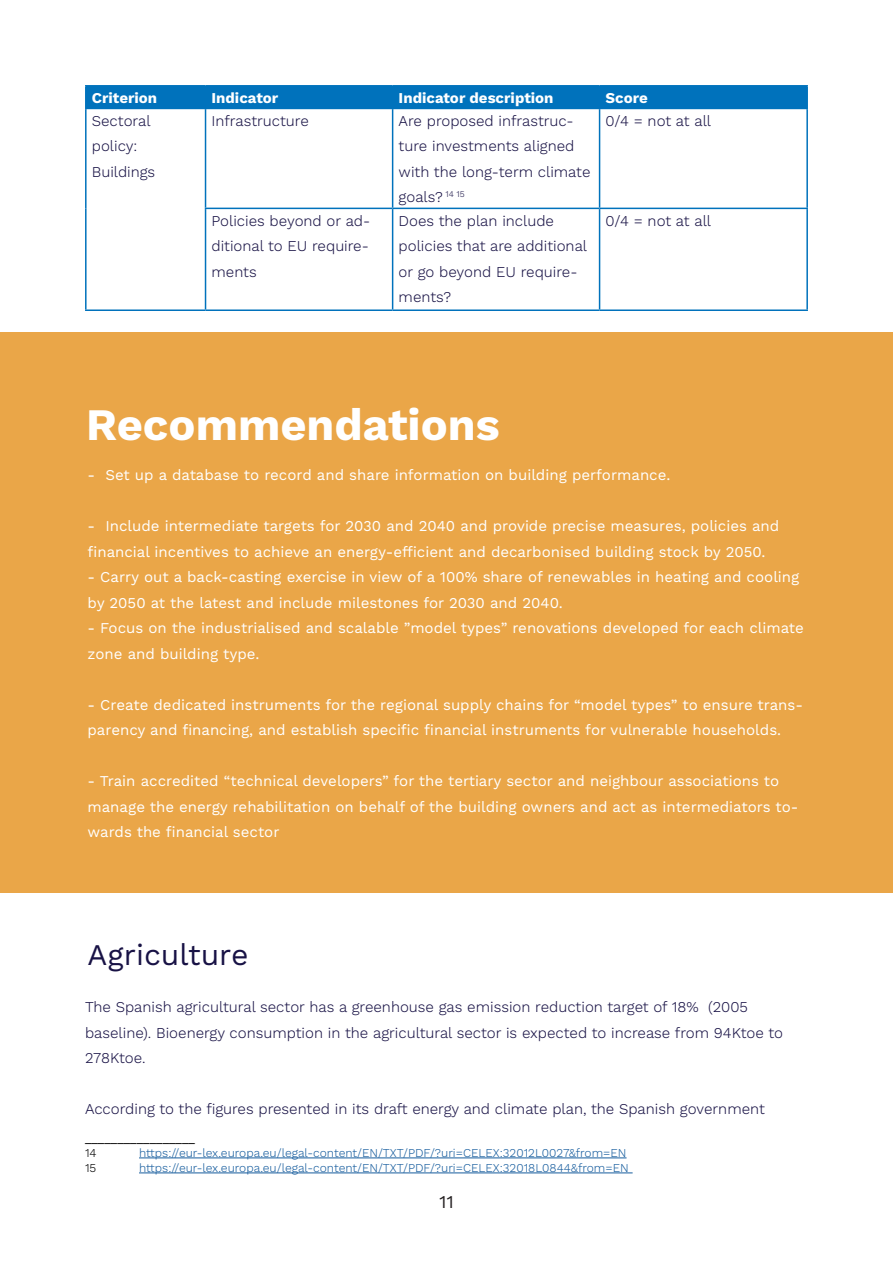
<style>
.page{position:relative;width:893px;height:1263px;background:#fff}
.page>*{position:absolute;margin:0;border:0;box-sizing:border-box;transform-origin:0 0}
.t1{font:700 45px "Work Sans";color:#fff}
.t2{font:30px "Work Sans";color:#181245}
.t3{font:18px "Work Sans";color:#231f20}
.t4{font:15px/25.5px "Work Sans";color:#fff}
.t5{font:300 15px/25.5px "Work Sans";color:#181245}
.t6{font:300 15px/25.5px "Work Sans";color:#191346}
.t7{font:700 15px "Work Sans";color:#fff}
.t8{font:300 12px "Work Sans";color:#175d9e}
.t9{font:12px "Work Sans";color:#000}
.t10{font:300 12px "Work Sans";color:#000}
</style>
<div class="page">
<hr style="left:205px;top:208px;width:188px;height:1px;background:#0072bc">
<hr style="left:393px;top:208px;width:207px;height:1px;background:#0072bc">
<hr style="left:600px;top:208px;width:208px;height:1px;background:#0072bc">
<hr style="left:85px;top:85px;width:121px;height:2px;background:#0072bc">
<hr style="left:85px;top:87px;width:2px;height:22px;background:#0072bc">
<hr style="left:85px;top:109px;width:2px;height:99px;background:#0072bc">
<hr style="left:85px;top:208px;width:2px;height:101px;background:#0072bc">
<hr style="left:85px;top:309px;width:121px;height:2px;background:#0072bc">
<hr style="left:206px;top:85px;width:187px;height:2px;background:#0072bc">
<hr style="left:205px;top:109px;width:1px;height:99px;background:#0072bc">
<hr style="left:205px;top:209px;width:1px;height:100px;background:#0072bc">
<hr style="left:206px;top:309px;width:187px;height:2px;background:#0072bc">
<hr style="left:393px;top:85px;width:207px;height:2px;background:#0072bc">
<hr style="left:392px;top:109px;width:1px;height:99px;background:#0072bc">
<hr style="left:392px;top:209px;width:1px;height:100px;background:#0072bc">
<hr style="left:393px;top:309px;width:207px;height:2px;background:#0072bc">
<hr style="left:600px;top:85px;width:208px;height:2px;background:#0072bc">
<div style="left:87px;top:87px;width:719px;height:22px;background:#0072bc"></div>
<hr style="left:806px;top:87px;width:2px;height:22px;background:#0072bc">
<hr style="left:599px;top:109px;width:1px;height:99px;background:#0072bc">
<hr style="left:806px;top:109px;width:2px;height:99px;background:#0072bc">
<hr style="left:599px;top:209px;width:1px;height:100px;background:#0072bc">
<hr style="left:806px;top:209px;width:2px;height:100px;background:#0072bc">
<hr style="left:600px;top:309px;width:208px;height:2px;background:#0072bc">
<div style="left:0;top:332px;width:892px;height:561px;background:#eaa648"></div>
<hr style="left:139px;top:1157px;width:487px;height:1px;background:#175d9e">
<hr style="left:139px;top:1172px;width:494px;height:1px;background:#175d9e">
<p class="t7" style="left:92px;top:89px;width:67px">Criterion</p>
<p class="t7" style="left:212px;top:89px;width:68px">Indicator</p>
<p class="t7" style="left:399px;top:89px;width:156px">Indicator description</p>
<p class="t7" style="left:606px;top:89px;width:44px">Score</p>
<p class="t5" style="left:92px;top:109px;width:60px">Sectoral</p>
<p class="t5" style="left:92px;top:134px;width:47px">policy:</p>
<p class="t5" style="left:92px;top:160px;width:65px">Buildings</p>
<p class="t5" style="left:212px;top:109px;width:99px">Infrastructure</p>
<p class="t5" style="left:399px;top:109px;width:193px">Are proposed infrastruc&shy;ture investments aligned with the long-term climate goals? <sup>14</sup> <sup>15</sup></p>
<p class="t5" style="left:606px;top:109px;width:107px">0/4 = not at all</p>
<p class="t5" style="left:212px;top:209px;width:160px;text-align:justify">Policies beyond or ad&shy;ditional to EU require&shy;ments</p>
<p class="t5" style="left:399px;top:209px;width:190px">Does the plan include policies that are additional or go beyond EU require&shy;ments?</p>
<p class="t5" style="left:606px;top:209px;width:107px">0/4 = not at all</p>
<p class="t1" style="left:86px;top:398px;width:415px">Recommendations</p>
<p class="t4" style="left:88px;top:463px;width:584px">- Set up a database to record and share information on building performance.</p>
<p class="t4" style="left:88px;top:514px;width:693px">- Include intermediate targets for 2030 and 2040 and provide precise measures, policies and financial incentives to achieve an energy-efficient and decarbonised building stock by 2050.</p>
<p class="t4" style="left:88px;top:565px;width:713px">- Carry out a back-casting exercise in view of a 100% share of renewables in heating and cooling by 2050 at the latest and include milestones for 2030 and 2040.</p>
<p class="t4" style="left:88px;top:616px;width:718px">- Focus on the industrialised and scalable ”model types” renovations developed for each climate zone and building type.</p>
<p class="t4" style="left:88px;top:692px;width:717px">- Create dedicated instruments for the regional supply chains for “model types” to ensure trans&shy;parency and financing, and establish specific financial instruments for vulnerable households.</p>
<p class="t4" style="left:88px;top:769px;width:712px">- Train accredited “technical developers” for the tertiary sector and neighbour associations to manage the energy rehabilitation on behalf of the building owners and act as intermediators to&shy;wards the financial sector</p>
<p class="t2" style="left:88px;top:937px;width:162px">Agriculture</p>
<p class="t6" style="left:85px;top:995px;width:699px">The Spanish agricultural sector has a greenhouse gas emission reduction target of 18% (2005 baseline). Bioenergy consumption in the agricultural sector is expected to increase from 94Ktoe to<br>278Ktoe.</p>
<p class="t6" style="left:85px;top:1097px;width:681px">According to the figures presented in its draft energy and climate plan, the Spanish government</p>
<p class="t9" style="left:85px;top:1130px;width:111px">_________________</p>
<p class="t10" style="left:85px;top:1145px;width:13px">14</p>
<p class="t8" style="left:139px;top:1145px;width:489px">https://eur-lex.europa.eu/legal-content/EN/TXT/PDF/?uri=CELEX:32012L0027&amp;from=EN</p>
<p class="t10" style="left:85px;top:1160px;width:13px">15</p>
<p class="t8" style="left:139px;top:1160px;width:491px">https://eur-lex.europa.eu/legal-content/EN/TXT/PDF/?uri=CELEX:32018L0844&amp;from=EN</p>
<p class="t3" style="left:439px;top:1191px;width:16px">11</p>
</div>
